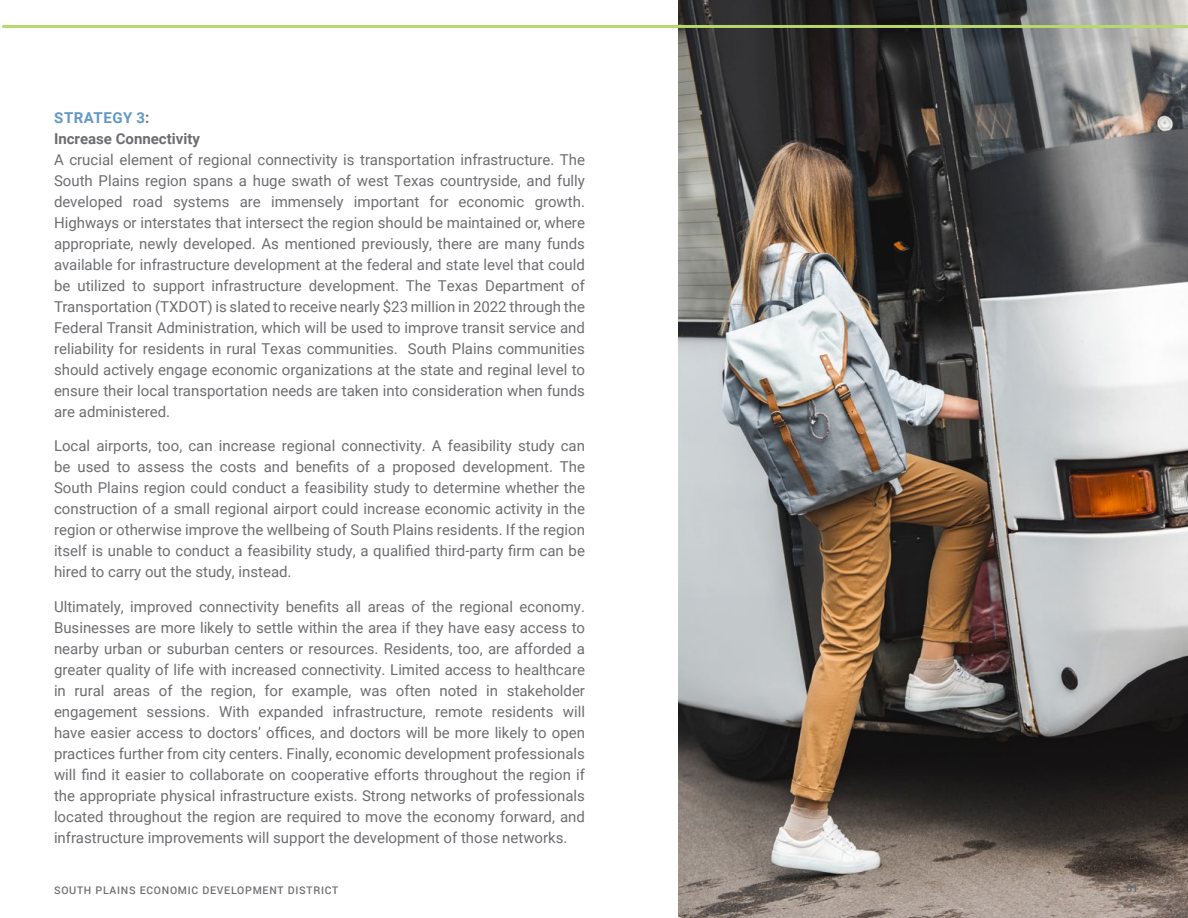
<style>
.page{position:relative;width:1188px;height:918px;background:#fff}
.page>*{position:absolute;margin:0;border:0;box-sizing:border-box;transform-origin:0 0}
.t1{font:15px/21px "Roboto";color:#6d6e71;text-align:justify}
.t2{font:700 15px/21px "Roboto";color:#6d6e71}
.t3{font:500 10.5px "Roboto";letter-spacing:.07em;color:#6d6e71}
.t4{font:700 10.5px "Roboto";color:#6d6e71}
.s1{color:#6398c6}
</style>
<div class="page">
<img style="left:679px;top:0;width:509px;height:918px">
<hr style="left:2px;top:25px;width:1186px;height:3px;background:#b8d76d">
<p class="t2" style="left:54px;top:107px;width:147px"><span class="s1">STRATEGY 3</span>:<br>Increase Connectivity</p>
<p class="t1" style="left:54px;top:149px;width:533px">A crucial element of regional connectivity is transportation infrastructure. The South Plains region spans a huge swath of west Texas countryside, and fully developed road systems are immensely important for economic growth.<br>Highways or interstates that intersect the region should be maintained or, where appropriate, newly developed. As mentioned previously, there are many funds available for infrastructure development at the federal and state level that could be utilized to support infrastructure development. The Texas Department of Transportation (TXDOT) is slated to receive nearly $23 million in 2022 through the Federal Transit Administration, which will be used to improve transit service and reliability for residents in rural Texas communities. South Plains communities should actively engage economic organizations at the state and reginal level to ensure their local transportation needs are taken into consideration when funds are administered.</p>
<p class="t1" style="left:54px;top:435px;width:533px">Local airports, too, can increase regional connectivity. A feasibility study can be used to assess the costs and benefits of a proposed development. The South Plains region could conduct a feasibility study to determine whether the construction of a small regional airport could increase economic activity in the region or otherwise improve the wellbeing of South Plains residents. If the region itself is unable to conduct a feasibility study, a qualified third-party firm can be hired to carry out the study, instead.</p>
<p class="t1" style="left:54px;top:596px;width:533px">Ultimately, improved connectivity benefits all areas of the regional economy.<br>Businesses are more likely to settle within the area if they have easy access to nearby urban or suburban centers or resources. Residents, too, are afforded a greater quality of life with increased connectivity. Limited access to healthcare in rural areas of the region, for example, was often noted in stakeholder engagement sessions. With expanded infrastructure, remote residents will have easier access to doctors’ offices, and doctors will be more likely to open practices further from city centers. Finally, economic development professionals will find it easier to collaborate on cooperative efforts throughout the region if the appropriate physical infrastructure exists. Strong networks of professionals located throughout the region are required to move the economy forward, and infrastructure improvements will support the development of those networks.</p>
<p class="t3" style="left:54px;top:883px;width:286px">SOUTH PLAINS ECONOMIC DEVELOPMENT DISTRICT</p>
<p class="t4" style="left:1126px;top:881px;width:14px">61</p>
</div>
